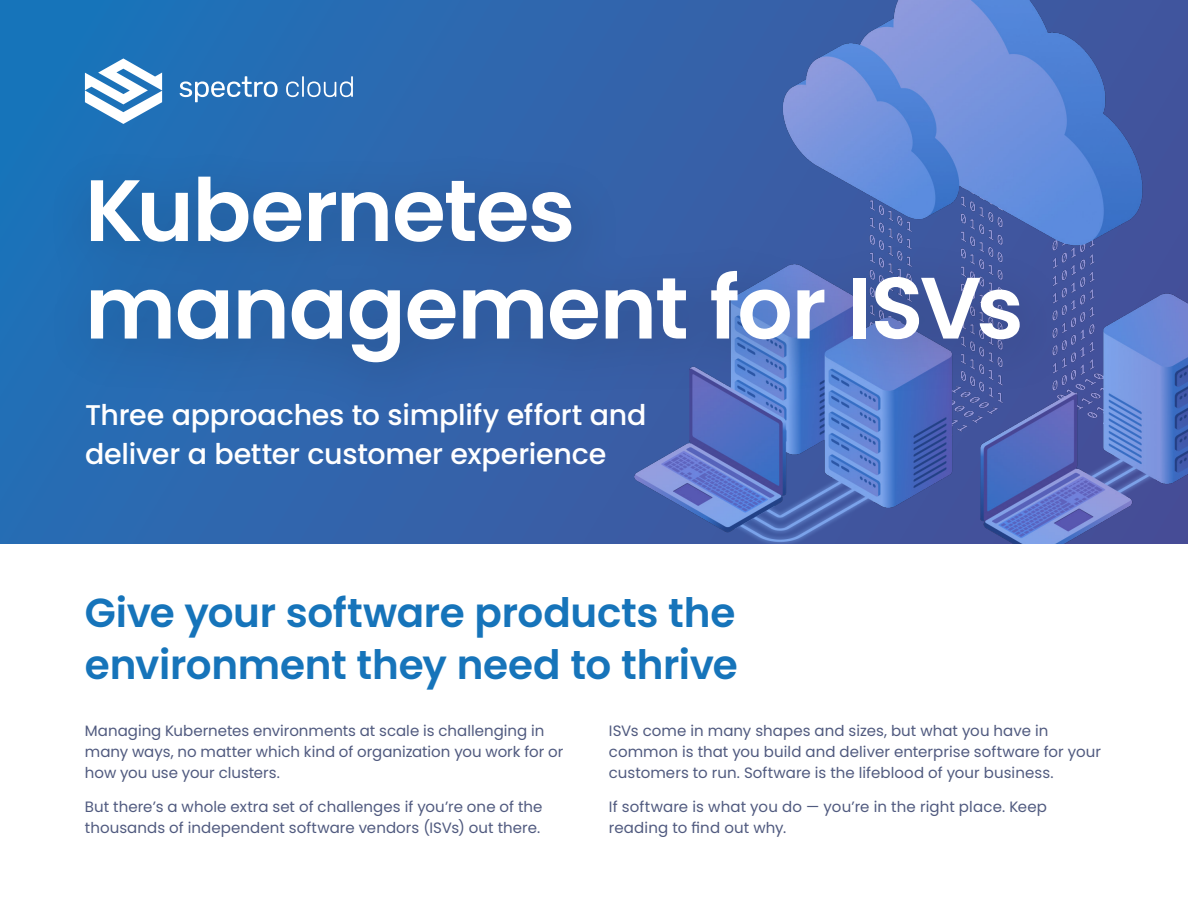
<style>
.page{position:relative;width:1188px;height:918px;background:#fff}
.page>*{position:absolute;margin:0;border:0;box-sizing:border-box;transform-origin:0 0}
.t1{font:600 87px/97.5px "Poppins";letter-spacing:-.015em;color:#fff}
.t2{font:600 40.5px/52.5px "Poppins";letter-spacing:-.01em;color:#1674ba}
.t3{font:500 28.5px/39px "Poppins";letter-spacing:-.005em;color:#fff}
.t4{font:15px/21px "Poppins";letter-spacing:.005em;color:#505a7f}
</style>
<div class="page">
<svg style="left:0;top:0;width:635px;height:543px;background:#2a69b0"></svg>
<img style="left:635px;top:0;width:553px;height:543px">
<svg style="left:180px;top:76px;width:98px;height:26px"></svg>
<svg style="left:286px;top:76px;width:67px;height:21px"></svg>
<svg style="left:85px;top:58px;width:77px;height:66px"></svg>
<div style="left:45px;top:140px;width:1030px;height:283px;background:#12152d;opacity:.25"></div>
<h1 class="t1" style="left:85px;top:162px;width:940px">Kubernetes management for ISVs</h1>
<h3 class="t3" style="left:85px;top:396px;width:563px">Three approaches to simplify effort and deliver a better customer experience</h3>
<h2 class="t2" style="left:85px;top:587px;width:654px">Give your software products the environment they need to thrive</h2>
<p class="t4" style="left:85px;top:721px;width:480px">Managing Kubernetes environments at scale is challenging in many ways, no matter which kind of organization you work for or how you use your clusters.</p>
<p class="t4" style="left:85px;top:796px;width:459px">But there’s a whole extra set of challenges if you’re one of the thousands of independent software vendors (ISVs) out there.</p>
<p class="t4" style="left:609px;top:721px;width:494px">ISVs come in many shapes and sizes, but what you have in common is that you build and deliver enterprise software for your customers to run. Software is the lifeblood of your business.</p>
<p class="t4" style="left:609px;top:796px;width:440px">If software is what you do — you’re in the right place. Keep reading to find out why.</p>
</div>
